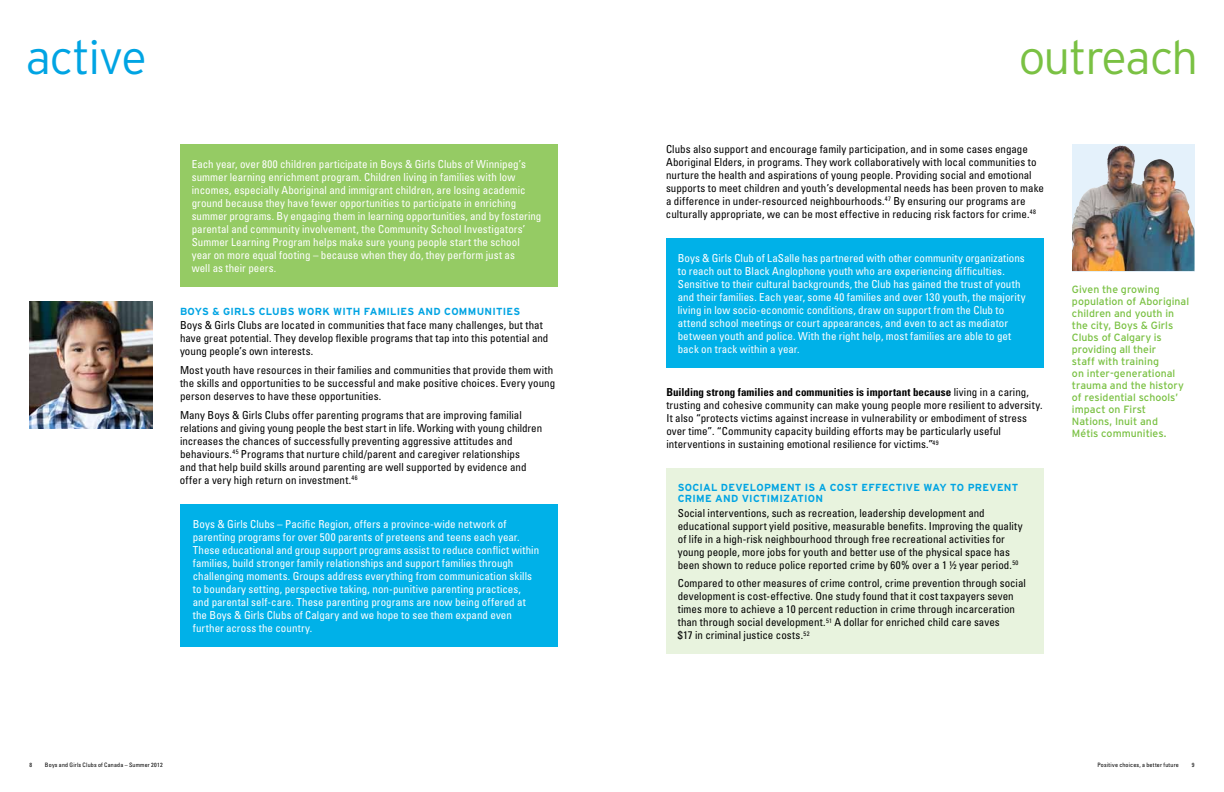
<style>
.page{position:relative;width:1224px;height:792px;background:#fff}
.page>*{position:absolute;margin:0;border:0;box-sizing:border-box;transform-origin:0 0}
.t1{font:300 47px "Interstate";letter-spacing:-.03em;color:#7ac143}
.t2{font:300 47px "Interstate";letter-spacing:-.03em;color:#00a4e3}
.t3{font:condensed 11px/13px "Univers";letter-spacing:.005em;color:#000}
.t4{font:condensed 11px/13px "Univers";letter-spacing:.005em;color:#fff}
.t5{font:10.5px/12px "Interstate";letter-spacing:.005em;color:#7ac143}
.t6{font:700 10.2px/11px "Interstate";letter-spacing:.025em;color:#00a4e3}
.t7{font:condensed 6px "Univers";letter-spacing:.03em;color:#000}
.s1{font-weight:700}
</style>
<div class="page">
<div style="left:666px;top:238px;width:378px;height:129px;background:#00b1e8"></div>
<div style="left:666px;top:468px;width:378px;height:186px;background:#e8f3de"></div>
<img style="left:1072px;top:144px;width:123px;height:127px">
<img style="left:1107px;top:146px;width:16px;height:18px">
<div style="left:180px;top:504px;width:378px;height:142px;background:#00b1e8"></div>
<img style="left:30px;top:301px;width:122px;height:127px">
<div style="left:180px;top:144px;width:378px;height:143px;background:#95cb64"></div>
<h1 class="t2" style="left:26px;top:31px;width:122px">active</h1>
<h1 class="t1" style="left:1019px;top:31px;width:181px">outreach</h1>
<p class="t4" style="left:192px;top:157px;width:351px">Each year, over 800 children participate in Boys &amp; Girls Clubs of Winnipeg’s summer learning enrichment program. Children living in families with low incomes, especially Aboriginal and immigrant children, are losing academic ground because they have fewer opportunities to participate in enriching summer programs. By engaging them in learning opportunities, and by fostering parental and community involvement, the Community School Investigators’ Summer Learning Program helps make sure young people start the school year on more equal footing – because when they do, they perform just as<br>well as their peers.</p>
<p class="t6" style="left:180px;top:306px;width:342px">BOYS &amp; GIRLS CLUBS WORK WITH FAMILIES AND COMMUNITIES</p>
<p class="t3" style="left:180px;top:318px;width:370px">Boys &amp; Girls Clubs are located in communities that face many challenges, but that have great potential. They develop flexible programs that tap into this potential and young people’s own interests.</p>
<p class="t3" style="left:180px;top:363px;width:377px">Most youth have resources in their families and communities that provide them with the skills and opportunities to be successful and make positive choices. Every young person deserves to have these opportunities.</p>
<p class="t3" style="left:180px;top:408px;width:364px">Many Boys &amp; Girls Clubs offer parenting programs that are improving familial relations and giving young people the best start in life. Working with young children increases the chances of successfully preventing aggressive attitudes and behaviours.<sup>45</sup> Programs that nurture child/parent and caregiver relationships<br>and that help build skills around parenting are well supported by evidence and offer a very high return on investment.<sup>46</sup></p>
<p class="t4" style="left:193px;top:517px;width:348px">Boys &amp; Girls Clubs – Pacific Region, offers a province-wide network of parenting programs for over 500 parents of preteens and teens each year.<br>These educational and group support programs assist to reduce conflict within families, build stronger family relationships and support families through challenging moments. Groups address everything from communication skills to boundary setting, perspective taking, non-punitive parenting practices, and parental self-care. These parenting programs are now being offered at the Boys &amp; Girls Clubs of Calgary and we hope to see them expand even further across the country.</p>
<p class="t3" style="left:666px;top:142px;width:380px">Clubs also support and encourage family participation, and in some cases engage Aboriginal Elders, in programs. They work collaboratively with local communities to nurture the health and aspirations of young people. Providing social and emotional supports to meet children and youth’s developmental needs has been proven to make a difference in under-resourced neighbourhoods.<sup>47</sup> By ensuring our programs are culturally appropriate, we can be most effective in reducing risk factors for crime.<sup>48</sup></p>
<p class="t4" style="left:678px;top:251px;width:349px">Boys &amp; Girls Club of LaSalle has partnered with other community organizations to reach out to Black Anglophone youth who are experiencing difficulties.<br>Sensitive to their cultural backgrounds, the Club has gained the trust of youth and their families. Each year, some 40 families and over 130 youth, the majority living in low socio-economic conditions, draw on support from the Club to attend school meetings or court appearances, and even to act as mediator between youth and police. With the right help, most families are able to get back on track within a year.</p>
<p class="t3" style="left:666px;top:386px;width:378px"><span class="s1">Building strong families and communities is important because</span> living in a caring, trusting and cohesive community can make young people more resilient to adversity.<br>It also “protects victims against increase in vulnerability or embodiment of stress over time”. “Community capacity building efforts may be particularly useful interventions in sustaining emotional resilience for victims.”<sup>49</sup></p>
<p class="t6" style="left:678px;top:482px;width:342px">SOCIAL DEVELOPMENT IS A COST EFFECTIVE WAY TO PREVENT<br>CRIME AND VICTIMIZATION</p>
<p class="t3" style="left:678px;top:506px;width:347px">Social interventions, such as recreation, leadership development and educational support yield positive, measurable benefits. Improving the quality of life in a high-risk neighbourhood through free recreational activities for young people, more jobs for youth and better use of the physical space has been shown to reduce police reported crime by 60% over a 1 ½ year period.<sup>50</sup></p>
<p class="t3" style="left:678px;top:577px;width:350px">Compared to other measures of crime control, crime prevention through social development is cost-effective. One study found that it cost taxpayers seven times more to achieve a 10 percent reduction in crime through incarceration than through social development.<sup>51</sup> A dollar for enriched child care saves<br>$17 in criminal justice costs.<sup>52</sup></p>
<p class="t5" style="left:1072px;top:284px;width:119px">Given the growing population of Aboriginal children and youth in the city, Boys &amp; Girls<br>Clubs of Calgary is providing all their<br>staff with training<br>on inter-generational trauma and the history of residential schools’ impact on First<br>Nations, I nuit and<br>Métis communities.</p>
<p class="t7" style="left:29px;top:761px;width:4px">8</p>
<p class="t7" style="left:45px;top:761px;width:119px">Boys and Girls Clubs of Canada – Summer 2012</p>
<p class="t7" style="left:1097px;top:761px;width:83px">Positive choices, a better future</p>
<p class="t7" style="left:1192px;top:761px;width:4px">9</p>
</div>
